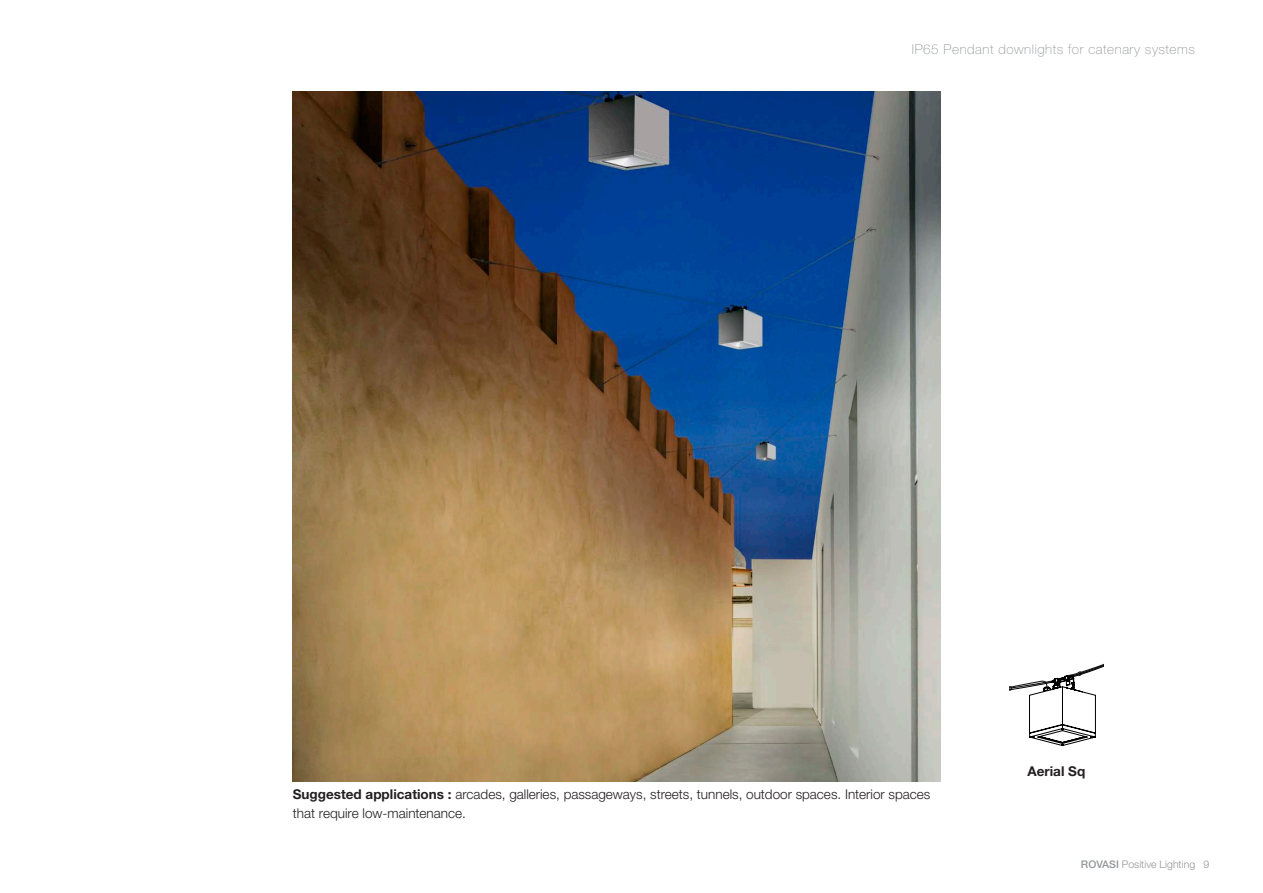
<style>
.page{position:relative;width:1263px;height:893px;background:#fff}
.page>*{position:absolute;margin:0;border:0;box-sizing:border-box;transform-origin:0 0}
.t1{font:300 13.5px/18.9px "Helvetica Neue LT Std";color:#231f20}
.t2{font:100 13.5px "Helvetica Neue LT Std";letter-spacing:.04em;color:#939598}
.t3{font:700 13.5px "Helvetica Neue LT Std";color:#231f20}
.t4{font:300 10.5px "Helvetica Neue LT Std";color:#939598}
.s1{font-weight:700}
.s2{font-weight:500}
</style>
<div class="page">
<svg style="left:1009px;top:664px;width:94px;height:82px"></svg>
<img style="left:292px;top:91px;width:648px;height:690px">
<p class="t2" style="left:912px;top:41px;width:285px">IP65 Pendant downlights for catenary systems</p>
<p class="t1" style="left:293px;top:784px;width:639px"><span class="s1">Suggested applications :</span> arcades, galleries, passageways, streets, tunnels, outdoor spaces. Interior spaces that require low-maintenance.</p>
<p class="t3" style="left:1027px;top:762px;width:59px">Aerial Sq</p>
<p class="t4" style="left:1081px;top:857px;width:130px"><span class="s2">ROVASI</span> Positive Lighting 9</p>
</div>
